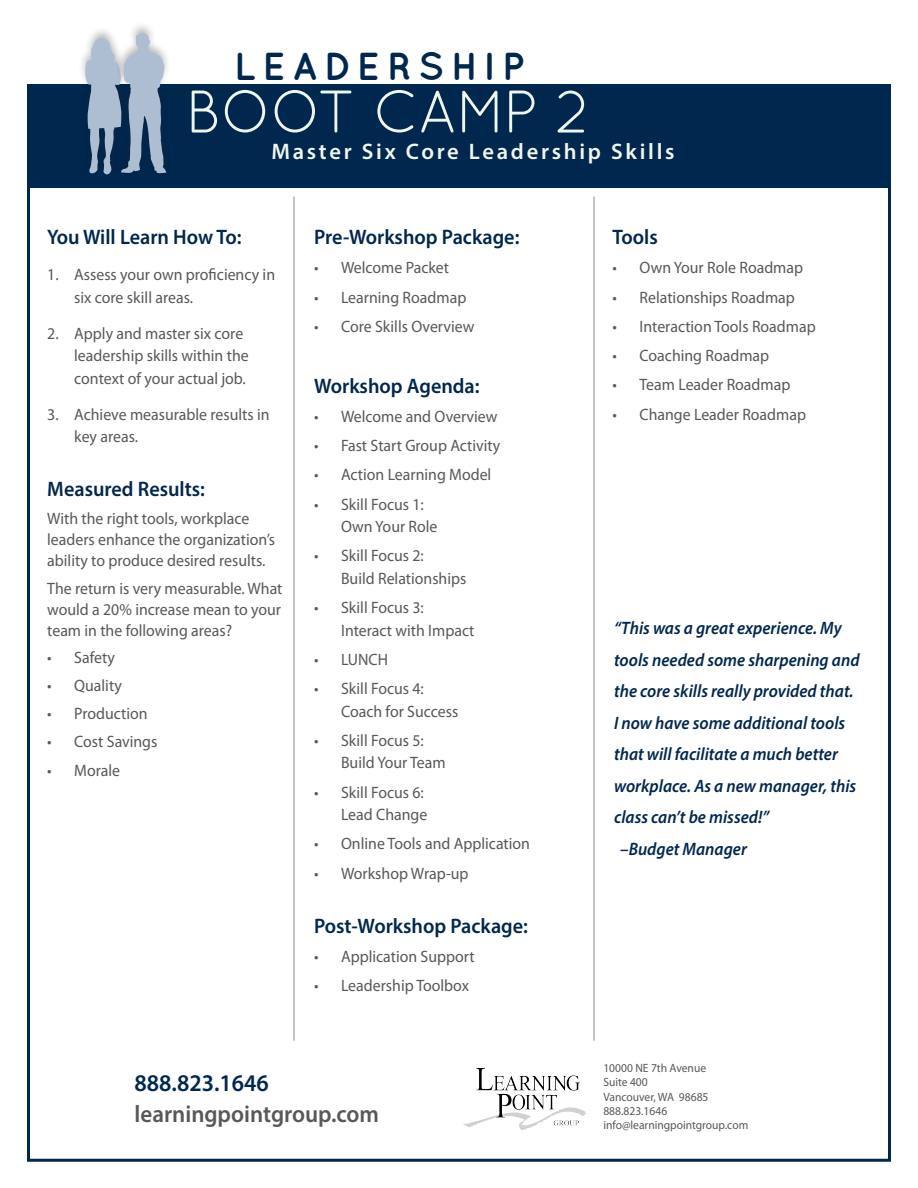
<style>
.page{position:relative;width:918px;height:1188px;background:#fff}
.page>*{position:absolute;margin:0;border:0;box-sizing:border-box;transform-origin:0 0}
.t1{font:60px "Quicksand";letter-spacing:-.025em;color:#eff6ec}
.t2{font:700 39px "Quicksand";letter-spacing:.17em;color:#00274e}
.t3{font:600 24px "Myriad Pro";color:#57585a;scale:.96 1}
.t4{font:600 24px "Myriad Pro";color:#00274e;scale:.96 1}
.t5{font:600 22.5px "Myriad Pro";letter-spacing:.12em;color:#eff6ec}
.t6{font:600 21px "Myriad Pro";color:#00274e;scale:.96 1}
.t7{font:19.5px "Myriad Pro";letter-spacing:.12em;color:#eff6ec}
.t8{font:italic 600 18px "Myriad Pro";color:#00274e;scale:.94 1}
.t9{font:16.5px/22.5px "Myriad Pro";color:#57585a;scale:.96 1}
.t10{font:12px/14.4px "Myriad Pro";color:#57585a;scale:.96 1}
</style>
<div class="page">
<hr style="left:293px;top:197px;width:2px;height:844px;background:#939598">
<div style="left:27px;top:84px;width:864px;height:104px;background:#00274e"></div>
<div style="left:78px;top:26px;width:51px;height:151px;background:#231f20;opacity:.3"></div>
<div style="left:114px;top:21px;width:59px;height:155px;background:#231f20;opacity:.3"></div>
<svg style="left:85px;top:33px;width:81px;height:142px"></svg>
<hr style="left:593px;top:197px;width:2px;height:844px;background:#939598">
<img style="left:464px;top:1068px;width:122px;height:62px">
<h2 class="t2" style="left:234px;top:43px;width:292px">LEADERSHIP</h2>
<h1 class="t1" style="left:185px;top:77px;width:406px">BOOT CAMP 2</h1>
<p class="t7" style="left:431px;top:135px;width:293px">Mastering the Fundamentals</p>
<h3 class="t5" style="left:271px;top:137px;width:405px">Master Six Core Leadership Skills</h3>
<p class="t6" style="left:47px;top:224px;width:204px">You Will Learn How To:</p>
<p class="t9" style="left:74px;top:263px;width:211px;text-indent:-27px">1. Assess your own proficiency in six core skill areas.</p>
<p class="t9" style="left:74px;top:322px;width:183px;text-indent:-27px">2. Apply and master six core leadership skills within the context of your actual job.</p>
<p class="t9" style="left:74px;top:403px;width:205px;text-indent:-27px">3. Achieve measurable results in key areas.</p>
<p class="t6" style="left:47px;top:476px;width:166px">Measured Results:</p>
<p class="t9" style="left:47px;top:508px;width:239px;line-height:21px">With the right tools, workplace leaders enhance the organization’s ability to produce desired results.</p>
<p class="t9" style="left:47px;top:577px;width:247px;line-height:21px;text-align:justify">The return is very measurable. What would a 20% increase mean to your team in the following areas?</p>
<p class="t9" style="left:47px;top:646px;width:72px">• Safety</p>
<p class="t9" style="left:47px;top:674px;width:79px">• Quality</p>
<p class="t9" style="left:47px;top:702px;width:106px">• Production</p>
<p class="t9" style="left:47px;top:730px;width:116px">• Cost Savings</p>
<p class="t9" style="left:47px;top:759px;width:77px">• Morale</p>
<p class="t6" style="left:314px;top:224px;width:215px">Pre-Workshop Package:</p>
<p class="t9" style="left:314px;top:256px;width:142px">• Welcome Packet</p>
<p class="t9" style="left:314px;top:286px;width:160px">• Learning Roadmap</p>
<p class="t9" style="left:314px;top:315px;width:169px">• Core Skills Overview</p>
<p class="t6" style="left:314px;top:372px;width:174px">Workshop Agenda:</p>
<p class="t9" style="left:314px;top:405px;width:193px">• Welcome and Overview</p>
<p class="t9" style="left:314px;top:434px;width:196px">• Fast Start Group Activity</p>
<p class="t9" style="left:314px;top:463px;width:186px">• Action Learning Model</p>
<p class="t9" style="left:341px;top:493px;width:102px;text-indent:-27px">• Skill Focus 1:<br>Own Your Role</p>
<p class="t9" style="left:341px;top:544px;width:132px;text-indent:-27px">• Skill Focus 2:<br>Build Relationships</p>
<p class="t9" style="left:341px;top:596px;width:141px;text-indent:-27px">• Skill Focus 3:<br>Interact with Impact</p>
<p class="t9" style="left:314px;top:648px;width:79px">• LUNCH</p>
<p class="t9" style="left:341px;top:677px;width:124px;text-indent:-27px">• Skill Focus 4:<br>Coach for Success</p>
<p class="t9" style="left:341px;top:729px;width:110px;text-indent:-27px">• Skill Focus 5:<br>Build Your Team</p>
<p class="t9" style="left:314px;top:781px;width:120px;text-align:right">• Skill Focus 6:<br>Lead Change</p>
<p class="t9" style="left:314px;top:832px;width:227px">• Online Tools and Application</p>
<p class="t9" style="left:314px;top:862px;width:162px">• Workshop Wrap-up</p>
<p class="t6" style="left:314px;top:912px;width:224px">Post-Workshop Package:</p>
<p class="t9" style="left:314px;top:945px;width:169px">• Application Support</p>
<p class="t9" style="left:314px;top:974px;width:163px">• Leadership Toolbox</p>
<h3 class="t4" style="left:135px;top:1067px;width:141px">888.823.1646</h3>
<h3 class="t3" style="left:135px;top:1099px;width:256px">learningpointgroup.com</h3>
<p class="t6" style="left:613px;top:224px;width:49px">Tools</p>
<p class="t9" style="left:613px;top:256px;width:200px">• Own Your Role Roadmap</p>
<p class="t9" style="left:613px;top:286px;width:191px">• Relationships Roadmap</p>
<p class="t9" style="left:613px;top:315px;width:213px">• Interaction Tools Roadmap</p>
<p class="t9" style="left:613px;top:344px;width:165px">• Coaching Roadmap</p>
<p class="t9" style="left:613px;top:373px;width:187px">• Team Leader Roadmap</p>
<p class="t9" style="left:613px;top:403px;width:203px">• Change Leader Roadmap</p>
<p class="t8" style="left:614px;top:617px;width:244px">“This was a great experience. My</p>
<p class="t8" style="left:614px;top:648px;width:263px">tools needed some sharpening and</p>
<p class="t8" style="left:614px;top:680px;width:256px">the core skills really provided that.</p>
<p class="t8" style="left:614px;top:711px;width:248px">I now have some additional tools</p>
<p class="t8" style="left:614px;top:743px;width:240px">that will facilitate a much better</p>
<p class="t8" style="left:614px;top:774px;width:259px">workplace. As a new manager, this</p>
<p class="t8" style="left:614px;top:806px;width:167px">class can’t be missed!”</p>
<p class="t8" style="left:620px;top:837px;width:136px">–Budget Manager</p>
<p class="t10" style="left:603px;top:1060px;width:152px">10000 NE 7th Avenue<br>Suite 400<br>Vancouver, WA 98685<br>888.823.1646 info@learningpointgroup.com</p>
</div>
